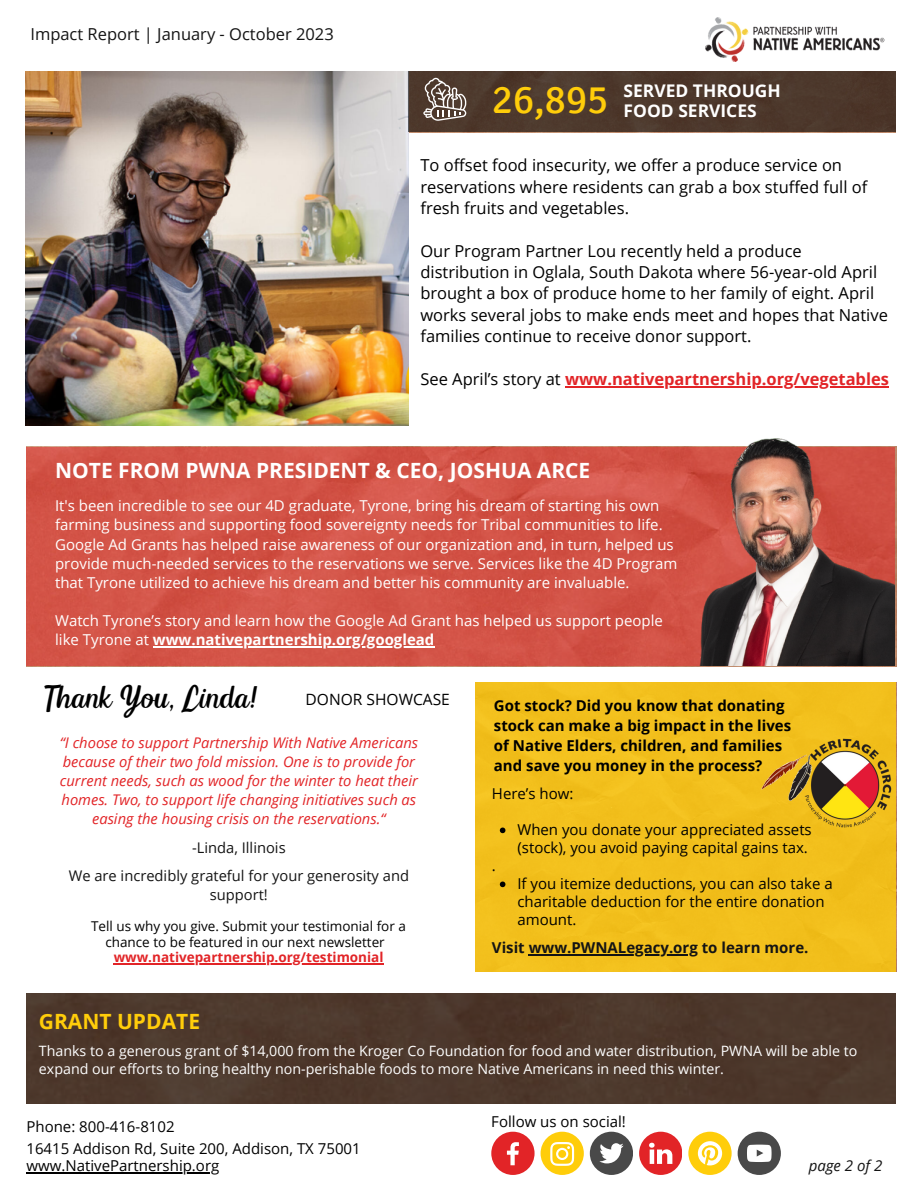
<style>
.page{position:relative;width:918px;height:1188px;background:#fff}
.page>*{position:absolute;margin:0;border:0;box-sizing:border-box;transform-origin:0 0}
.t1{font:39.9px "Signika";color:#ffcd0a}
.t2{font:31.2px "Kingsman";color:#000}
.t3{font:700 21px "Open Sans";color:#fff}
.t4{font:700 21px "Open Sans";color:#ffcd0a}
.t5{font:700 17.4px "Open Sans";color:#fff}
.t6{font:16.5px/21.3px "Open Sans";color:#000}
.t7{font:700 16.5px "Open Sans";color:#e22427}
.t8{font:16.5px "Open Sans";color:#141414}
.t9{font:15.6px "Open Sans";color:#000}
.t10{font:15px/19.2px "Open Sans";color:#fff}
.t11{font:15px/18px "Open Sans";color:#000}
.t12{font:700 15px/20.2px "Open Sans";color:#000}
.t13{font:700 15px "Open Sans";color:#141414}
.t14{font:italic 15px "Open Sans";color:#141414}
.t15{font:italic 14.7px/19.2px "Open Sans";color:#e22427;text-align:center}
.t16{font:14.7px/19.2px "Open Sans";color:#141414;text-align:center}
.t17{font:14.25px/18px "Open Sans";color:#fff}
.t18{font:13.5px/15.8px "Open Sans";color:#000;text-align:center}
.s1{font-weight:400;color:#000}
.s2{font-weight:700}
.s3{font-weight:700;color:#e22427}
</style>
<div class="page">
<img style="left:705px;top:18px;width:180px;height:44px">
<img style="left:26px;top:72px;width:382px;height:354px">
<div style="left:409px;top:72px;width:487px;height:60px;background:#4d382c"></div>
<div style="left:27px;top:447px;width:868px;height:219px;background:#d35347"></div>
<img style="left:682px;top:438px;width:213px;height:228px">
<div style="left:475px;top:682px;width:421px;height:290px;background:#f2c01c"></div>
<div style="left:27px;top:994px;width:869px;height:110px;background:#4d382c"></div>
<svg style="left:491px;top:1132px;width:43px;height:42px"></svg>
<svg style="left:541px;top:1132px;width:42px;height:42px"></svg>
<svg style="left:590px;top:1132px;width:43px;height:42px"></svg>
<svg style="left:639px;top:1132px;width:43px;height:42px"></svg>
<svg style="left:688px;top:1132px;width:43px;height:42px"></svg>
<svg style="left:738px;top:1132px;width:42px;height:42px"></svg>
<img style="left:761px;top:738px;width:131px;height:90px">
<svg style="left:500px;top:828px;width:5px;height:5px"></svg>
<svg style="left:500px;top:882px;width:5px;height:5px"></svg>
<hr style="left:529px;top:954px;width:169px;height:1px;background:#141414">
<hr style="left:565px;top:386px;width:324px;height:1px;background:#e22427">
<hr style="left:153px;top:646px;width:281px;height:1px;background:#fff">
<hr style="left:27px;top:1172px;width:192px;height:1px;background:#000">
<hr style="left:114px;top:963px;width:270px;height:2px;background:#e22427">
<svg style="left:423px;top:78px;width:43px;height:43px"></svg>
<p class="t8" style="left:30px;top:22px;width:305px">Impact Report | January - October 2023</p>
<p class="t1" style="left:492px;top:76px;width:118px">26,895</p>
<p class="t5" style="left:624px;top:78px;width:159px">SERVED THROUGH</p>
<p class="t5" style="left:624px;top:98px;width:135px">FOOD SERVICES</p>
<p class="t6" style="left:420px;top:154px;width:449px">To offset food insecurity, we offer a produce service on reservations where residents can grab a box stuffed full of fresh fruits and vegetables.</p>
<p class="t6" style="left:420px;top:240px;width:469px">Our Program Partner Lou recently held a produce distribution in Oglala, South Dakota where 56-year-old April brought a box of produce home to her family of eight. April works several jobs to make ends meet and hopes that Native families continue to receive donor support.</p>
<p class="t7" style="left:420px;top:367px;width:470px"><span class="s1">See April’s story at</span> www.nativepartnership.org/vegetables</p>
<p class="t3" style="left:55px;top:455px;width:537px">NOTE FROM PWNA PRESIDENT &amp; CEO, JOSHUA ARCE</p>
<p class="t10" style="left:55px;top:496px;width:624px">It's been incredible to see our 4D graduate, Tyrone, bring his dream of starting his own farming business and supporting food sovereignty needs for Tribal communities to life.<br>Google Ad Grants has helped raise awareness of our organization and, in turn, helped us provide much-needed services to the reservations we serve. Services like the 4D Program that Tyrone utilized to achieve his dream and better his community are invaluable.</p>
<p class="t10" style="left:55px;top:611px;width:609px">Watch Tyrone’s story and learn how the Google Ad Grant has helped us support people like Tyrone at <span class="s2">www.nativepartnership.org/googlead</span></p>
<p class="t2" style="left:46px;top:677px;width:212px">Thank You, Linda!</p>
<p class="t15" style="left:60px;top:732px;width:360px">“I choose to support Partnership With Native Americans because of their two fold mission. One is to provide for current needs, such as wood for the winter to heat their homes. Two, to support life changing initiatives such as easing the housing crisis on the reservations.“</p>
<p class="t16" style="left:192px;top:837px;width:95px">-Linda, Illinois</p>
<p class="t16" style="left:69px;top:865px;width:342px">We are incredibly grateful for your generosity and support!</p>
<p class="t9" style="left:306px;top:689px;width:146px">DONOR SHOWCASE</p>
<p class="t18" style="left:91px;top:918px;width:316px">Tell us why you give. Submit your testimonial for a chance to be featured in our next newsletter <span class="s3">www.nativepartnership.org/testimonial</span></p>
<p class="t12" style="left:494px;top:695px;width:299px">Got stock? Did you know that donating stock can make a big impact in the lives of Native Elders, children, and families and save you money in the process?</p>
<p class="t11" style="left:492px;top:785px;width:83px">Here’s how:</p>
<p class="t11" style="left:492px;top:857px;width:5px">.</p>
<p class="t11" style="left:517px;top:821px;width:296px">When you donate your appreciated assets (stock), you avoid paying capital gains tax.</p>
<p class="t11" style="left:517px;top:875px;width:317px">If you itemize deductions, you can also take a charitable deduction for the entire donation amount.</p>
<p class="t13" style="left:492px;top:937px;width:318px">Visit www.PWNALegacy.org to learn more.</p>
<p class="t4" style="left:39px;top:1006px;width:163px">GRANT UPDATE</p>
<p class="t17" style="left:39px;top:1041px;width:820px">Thanks to a generous grant of $14,000 from the Kroger Co Foundation for food and water distribution, PWNA will be able to expand our efforts to bring healthy non-perishable foods to more Native Americans in need this winter.</p>
<p class="t11" style="left:27px;top:1117px;width:150px">Phone: 800-416-8102</p>
<p class="t11" style="left:491px;top:1113px;width:136px">Follow us on social!</p>
<p class="t11" style="left:27px;top:1156px;width:194px">www.NativePartnership.org</p>
<p class="t11" style="left:27px;top:1139px;width:336px">16415 Addison Rd, Suite 200, Addison, TX 75001</p>
<p class="t14" style="left:809px;top:1155px;width:75px">page 2 of 2</p>
</div>
